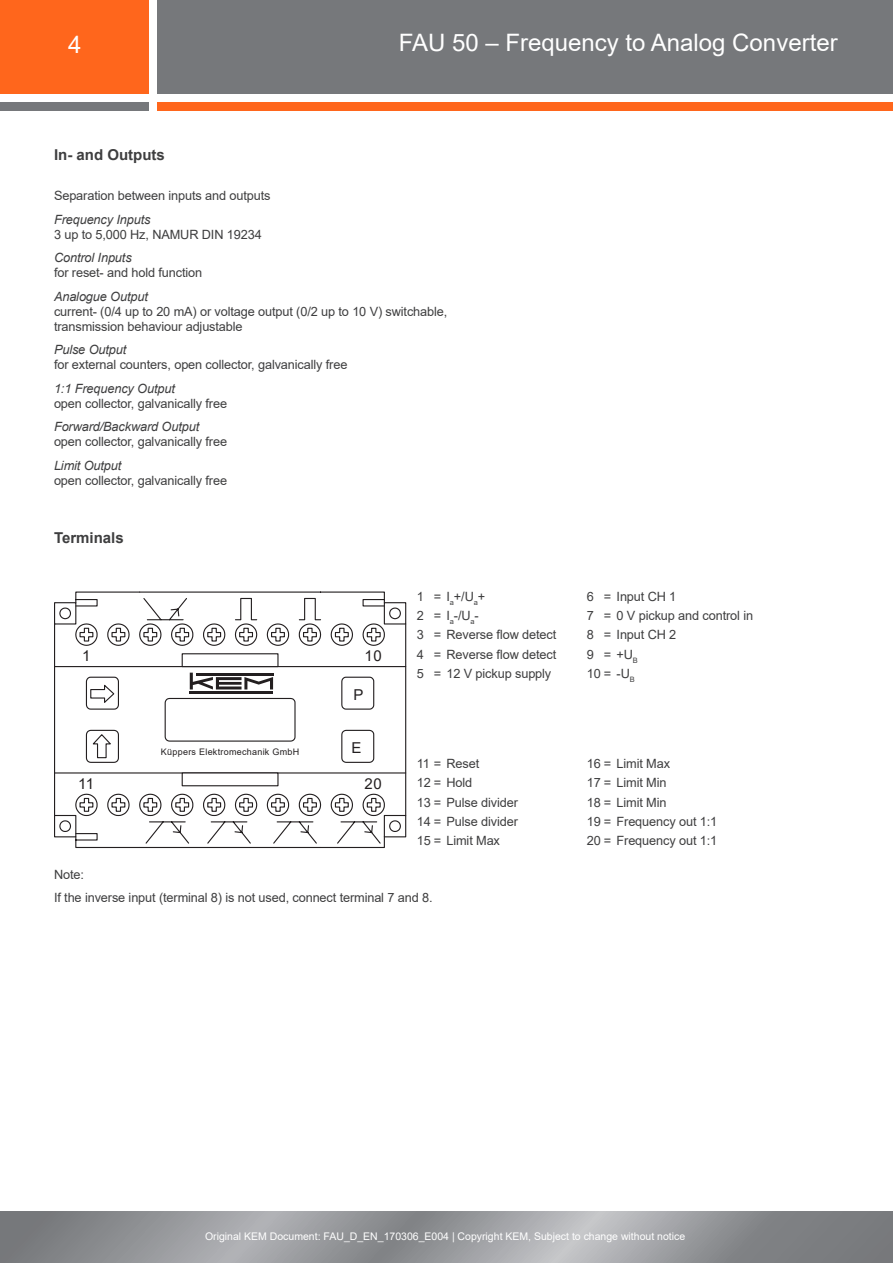
<style>
.page{position:relative;width:893px;height:1263px;background:#fff}
.page>*{position:absolute;margin:0;border:0;box-sizing:border-box;transform-origin:0 0}
.t1{font:24px "Arial";color:#fff}
.KEM_H1_text_grey{font:700 15px "Arial";color:#3e3e3f}
.KEM_H3_title_grey{font:15px "Arial";color:#231f20}
.KEM_text_left_justif{font:12.75px/15px "Arial";letter-spacing:-.01em;color:#3e3e3f}
.KEM_text_left_grey{font:12.75px "Arial";letter-spacing:-.01em;color:#3e3e3f}
.t2{font:10.5px "Arial";color:#fff}
.KEM_H3_title_grey-2{font:9px "Arial";letter-spacing:.03em;color:#231f20}
.s1{font-style:italic}
</style>
<div class="page">
<div style="left:0;top:0;width:149px;height:94px;background:#ff661c"></div>
<div style="left:157px;top:0;width:736px;height:94px;background:#76787b"></div>
<div style="left:0;top:102px;width:149px;height:9px;background:#76787b"></div>
<div style="left:157px;top:102px;width:736px;height:9px;background:#ff661c"></div>
<svg style="left:0;top:1212px;width:893px;height:51px;background:#95969a"></svg>
<svg style="left:54px;top:764px;width:353px;height:84px"></svg>
<svg style="left:142px;top:764px;width:240px;height:81px"></svg>
<svg style="left:54px;top:591px;width:353px;height:173px"></svg>
<h1 class="t1" style="left:68px;top:28px;width:15px">4</h1>
<h1 class="t1" style="left:399px;top:27px;width:440px">FAU 50 – Frequency to Analog Converter</h1>
<p class="KEM_H1_text_grey" style="left:54px;top:144px;width:112px">In- and Outputs</p>
<p class="KEM_text_left_justif" style="left:54px;top:188px;width:218px">Separation between inputs and outputs</p>
<p class="KEM_text_left_justif" style="left:54px;top:212px;width:209px"><span class="s1">Frequency Inputs<br></span>3 up to 5,000 Hz, NAMUR DIN 19234</p>
<p class="KEM_text_left_justif" style="left:54px;top:250px;width:150px"><span class="s1">Control Inputs<br></span>for reset- and hold function</p>
<p class="KEM_text_left_justif" style="left:54px;top:289px;width:395px"><span class="s1">Analogue Output<br></span>current- (0/4 up to 20 mA) or voltage output (0/2 up to 10 V) switchable, transmission behaviour adjustable</p>
<p class="KEM_text_left_justif" style="left:54px;top:342px;width:295px"><span class="s1">Pulse Output<br></span>for external counters, open collector, galvanically free</p>
<p class="KEM_text_left_justif" style="left:54px;top:381px;width:175px"><span class="s1">1:1 Frequency Output<br></span>open collector, galvanically free</p>
<p class="KEM_text_left_justif" style="left:54px;top:419px;width:175px"><span class="s1">Forward/Backward Output </span>open collector, galvanically free</p>
<p class="KEM_text_left_justif" style="left:54px;top:458px;width:175px"><span class="s1">Limit Output<br></span>open collector, galvanically free</p>
<p class="KEM_H1_text_grey" style="left:54px;top:527px;width:71px">Terminals</p>
<p class="KEM_H3_title_grey" style="left:82px;top:646px;width:10px">1</p>
<p class="KEM_H3_title_grey" style="left:365px;top:646px;width:19px">10</p>
<p class="KEM_H3_title_grey-2" style="left:161px;top:745px;width:140px">Küppers Elektromechanik GmbH</p>
<p class="KEM_H3_title_grey" style="left:354px;top:685px;width:12px">P</p>
<p class="KEM_H3_title_grey" style="left:351px;top:738px;width:12px">E</p>
<p class="KEM_H3_title_grey" style="left:78px;top:773px;width:18px">11</p>
<p class="KEM_H3_title_grey" style="left:365px;top:773px;width:19px">20</p>
<p class="KEM_text_left_grey" style="left:417px;top:587px;width:70px">1 = I<sub>a</sub>+/U<sub>a</sub>+</p>
<p class="KEM_text_left_grey" style="left:587px;top:587px;width:91px">6 = Input CH 1</p>
<p class="KEM_text_left_grey" style="left:417px;top:607px;width:64px">2 = I<sub>a</sub>-/U<sub>a</sub>-</p>
<p class="KEM_text_left_grey" style="left:587px;top:607px;width:168px">7 = 0 V pickup and control in</p>
<p class="KEM_text_left_grey" style="left:417px;top:626px;width:141px">3 = Reverse flow detect</p>
<p class="KEM_text_left_grey" style="left:587px;top:626px;width:91px">8 = Input CH 2</p>
<p class="KEM_text_left_grey" style="left:417px;top:645px;width:141px">4 = Reverse flow detect</p>
<p class="KEM_text_left_grey" style="left:587px;top:645px;width:53px">9 = +U<sub>B</sub></p>
<p class="KEM_text_left_grey" style="left:417px;top:664px;width:136px">5 = 12 V pickup supply</p>
<p class="KEM_text_left_grey" style="left:587px;top:664px;width:49px">10 = -U<sub>B</sub></p>
<p class="KEM_text_left_grey" style="left:417px;top:755px;width:64px">11 = Reset</p>
<p class="KEM_text_left_grey" style="left:587px;top:755px;width:85px">16 = Limit Max</p>
<p class="KEM_text_left_grey" style="left:417px;top:774px;width:57px">12 = Hold</p>
<p class="KEM_text_left_grey" style="left:587px;top:774px;width:81px">17 = Limit Min</p>
<p class="KEM_text_left_grey" style="left:417px;top:793px;width:103px">13 = Pulse divider</p>
<p class="KEM_text_left_grey" style="left:587px;top:793px;width:81px">18 = Limit Min</p>
<p class="KEM_text_left_grey" style="left:417px;top:812px;width:103px">14 = Pulse divider</p>
<p class="KEM_text_left_grey" style="left:587px;top:812px;width:132px">19 = Frequency out 1:1</p>
<p class="KEM_text_left_grey" style="left:417px;top:832px;width:85px">15 = Limit Max</p>
<p class="KEM_text_left_grey" style="left:587px;top:832px;width:132px">20 = Frequency out 1:1</p>
<p class="KEM_text_left_grey" style="left:54px;top:865px;width:31px">Note:</p>
<p class="KEM_text_left_grey" style="left:54px;top:889px;width:380px">If the inverse input (terminal 8) is not used, connect terminal 7 and 8.</p>
<p class="t2" style="left:205px;top:1229px;width:482px">Original KEM Document: FAU_D_EN_170306_E004 | Copyright KEM, Subject to change without notice</p>
</div>
